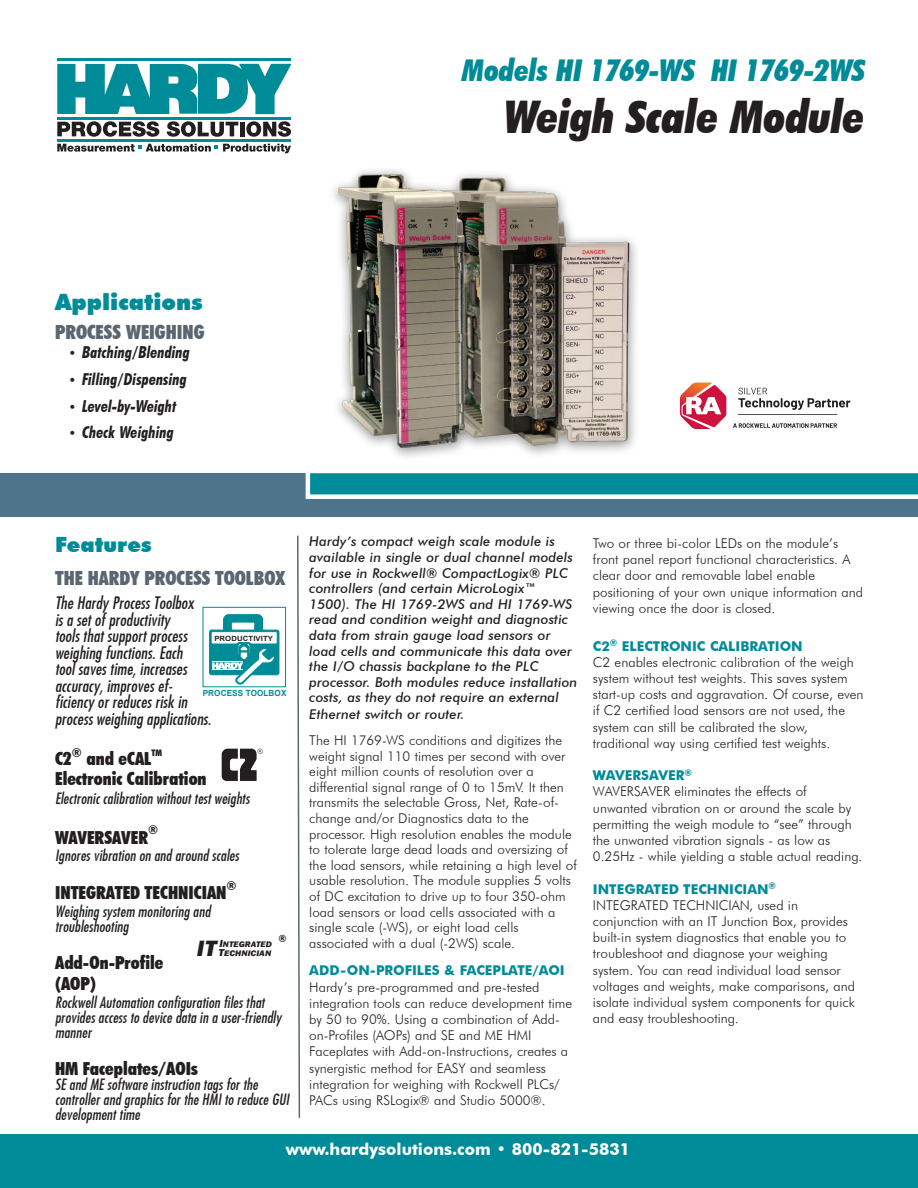
<style>
.page{position:relative;width:918px;height:1188px;background:#fff}
.page>*{position:absolute;margin:0;border:0;box-sizing:border-box;transform-origin:0 0}
.t1{font:italic 900 condensed 45px "Futura BT";color:#231f20}
.t2{font:italic 900 condensed 30px "Futura BT";color:#008b98}
.t3{font:900 22.5px "Futura BT";color:#008b99}
.t4{font:900 21px "Futura BT";color:#008b98}
.t5{font:900 condensed 19.5px "Futura BT";color:#5a6671}
.t6{font:900 condensed 18px/21.6px "Futura BT";color:#231f20}
.t7{font:16.5px/16.5px "Futura Md Cn BT Italic";letter-spacing:.01em;color:#231f20}
.t8{font:italic 700 condensed 16.5px "Futura BT";color:#231f20}
.t9{font:700 16.5px "Futura BT";color:#fff}
.t10{font:15px/15px "Futura Md Cn BT Italic";letter-spacing:.01em;color:#231f20}
.t11{font:300 13.5px/16.2px "Futura BT";color:#231f20}
.t12{font:italic 500 13.5px/15.6px "Futura BT";letter-spacing:.01em;color:#231f20}
.t13{font:700 13.5px "Futura BT";color:#008b99}
.t14{font:900 condensed 12px "Futura BT";color:#231f20}
.t15{font:900 condensed 9.75px "Futura BT";color:#231f20}
.t16{font:900 condensed 9px "Futura BT";color:#231f20}
.t17{font:700 8.4px "Arial";letter-spacing:.015em;color:#008b98}
.t18{font:italic 800 8.25px/8.2px "Franklin Gothic";letter-spacing:.01em;color:#231f20;text-align:right;scale:1.07 1}
.t19{font:700 7.2px "Arial";letter-spacing:.015em;color:#231f20;scale:1.08 1}
.s1{font-weight:300;font-style:normal;font-size:13.5px}
.s2{font-size:22.8px}
.s3{font-size:10.35px}
</style>
<div class="page">
<img style="left:221px;top:748px;width:42px;height:33px">
<div style="left:0;top:1134px;width:918px;height:54px;background:#008b98"></div>
<div style="left:0;top:473px;width:918px;height:43px;background:#4e748b"></div>
<svg style="left:306px;top:473px;width:612px;height:26px;background:#30a0ab"></svg>
<svg style="left:297px;top:535px;width:4px;height:583px"></svg>
<div style="left:203px;top:607px;width:83px;height:80px;border:1px solid #008b98"></div>
<svg style="left:209px;top:614px;width:70px;height:71px"></svg>
<hr style="left:57px;top:58px;width:234px;height:2px;background:#008b98">
<hr style="left:57px;top:139px;width:234px;height:2px;background:#008b98">
<hr style="left:57px;top:117px;width:234px;height:3px;background:#008b98">
<svg style="left:57px;top:121px;width:102px;height:16px"></svg>
<svg style="left:167px;top:121px;width:71px;height:16px"></svg>
<hr style="left:240px;top:122px;width:4px;height:14px;background:#231f20">
<svg style="left:246px;top:121px;width:45px;height:16px"></svg>
<svg style="left:57px;top:144px;width:234px;height:9px"></svg>
<svg style="left:57px;top:64px;width:235px;height:50px"></svg>
<svg style="left:680px;top:383px;width:46px;height:46px"></svg>
<hr style="left:738px;top:414px;width:99px;height:1px;background:#231f20">
<svg style="left:733px;top:423px;width:104px;height:5px"></svg>
<svg style="left:738px;top:388px;width:112px;height:22px"></svg>
<img style="left:333px;top:170px;width:304px;height:287px">
<p class="t2" style="left:462px;top:52px;width:404px">Models HI 1769-WS HI 1769-2WS</p>
<p class="t3" style="left:55px;top:289px;width:149px">Applications</p>
<p class="t5" style="left:55px;top:320px;width:151px">PROCESS WEIGHING</p>
<p class="t8" style="left:69px;top:343px;width:123px"><span class="s1">•</span> Batching/Blending</p>
<p class="t8" style="left:69px;top:369px;width:120px"><span class="s1">•</span> Filling/Dispensing</p>
<p class="t8" style="left:69px;top:396px;width:109px"><span class="s1">•</span> Level-by-Weight</p>
<p class="t8" style="left:69px;top:422px;width:107px"><span class="s1">•</span> Check Weighing</p>
<p class="t1" style="left:504px;top:90px;width:362px">Weigh Scale Module</p>
<p class="t12" style="left:309px;top:534px;width:270px">Hardy’s compact weigh scale module is available in single or dual channel models for use in Rockwell® CompactLogix® PLC controllers (and certain MicroLogix™ 1500). The HI 1769-2WS and HI 1769-WS read and condition weight and diagnostic data from strain gauge load sensors or load cells and communicate this data over the I/O chassis backplane to the PLC processor. Both modules reduce installation costs, as they do not require an external Ethernet switch or router.</p>
<p class="t11" style="left:309px;top:732px;width:269px;line-height:15.6px">The HI 1769-WS conditions and digitizes the weight signal 110 times per second with over eight million counts of resolution over a differential signal range of 0 to 15mV. It then transmits the selectable Gross, Net, Rate-of&shy;change and/or Diagnostics data to the processor. High resolution enables the module to tolerate large dead loads and oversizing of the load sensors, while retaining a high level of usable resolution. The module supplies 5 volts of DC excitation to drive up to four 350-ohm load sensors or load cells associated with a single scale (-WS), or eight load cells associated with a dual (-2WS) scale.</p>
<p class="t13" style="left:309px;top:962px;width:257px">ADD-ON-PROFILES &amp; FACEPLATE/AOI</p>
<p class="t11" style="left:309px;top:979px;width:264px">Hardy’s pre-programmed and pre-tested integration tools can reduce development time by 50 to 90%. Using a combination of Add&shy;on-Profiles (AOPs) and SE and ME HMI Faceplates with Add-on-Instructions, creates a synergistic method for EASY and seamless integration for weighing with Rockwell PLCs/ PACs using RSLogix® and Studio 5000®.</p>
<h3 class="t4" style="left:55px;top:532px;width:98px">Features</h3>
<h3 class="t5" style="left:55px;top:566px;width:232px">THE HARDY PROCESS TOOLBOX</h3>
<p class="t7" style="left:55px;top:594px;width:158px">The Hardy Process Toolbox<br>is a set of productivity<br>tools that support process weighing functions. Each<br>tool saves time, increases accuracy, improves ef&shy;ficiency or reduces risk in process weighing applications.</p>
<h3 class="t6" style="left:55px;top:748px;width:18px">C2</h3>
<p class="t14" style="left:72px;top:745px;width:11px">®</p>
<h3 class="t6" style="left:87px;top:748px;width:66px">and eCAL</h3>
<p class="t16" style="left:152px;top:747px;width:12px">TM</p>
<h3 class="t6" style="left:55px;top:767px;width:153px">Electronic Calibration</h3>
<p class="t10" style="left:55px;top:791px;width:196px">Electronic calibration without test weights</p>
<h3 class="t6" style="left:55px;top:827px;width:95px">WAVERSAVER</h3>
<p class="t11" style="left:593px;top:535px;width:272px">Two or three bi-color LEDs on the module’s front panel report functional characteristics. A clear door and removable label enable positioning of your own unique information and viewing once the door is closed.</p>
<p class="t13" style="left:593px;top:638px;width:211px">C2<sup>®</sup> ELECTRONIC CALIBRATION</p>
<p class="t11" style="left:593px;top:654px;width:272px">C2 enables electronic calibration of the weigh system without test weights. This saves system start-up costs and aggravation. Of course, even if C2 certified load sensors are not used, the system can still be calibrated the slow, traditional way using certified test weights.</p>
<p class="t13" style="left:593px;top:767px;width:101px">WAVERSAVER<sup>®</sup></p>
<p class="t11" style="left:593px;top:783px;width:271px">WAVERSAVER eliminates the effects of unwanted vibration on or around the scale by permitting the weigh module to “see” through the unwanted vibration signals - as low as 0.25Hz - while yielding a stable actual reading.</p>
<p class="t13" style="left:593px;top:881px;width:185px">INTEGRATED TECHNICIAN<sup>®</sup></p>
<p class="t11" style="left:593px;top:897px;width:264px">INTEGRATED TECHNICIAN, used in conjunction with an IT Junction Box, provides built-in system diagnostics that enable you to troubleshoot and diagnose your weighing system. You can read individual load sensor voltages and weights, make comparisons, and isolate individual system components for quick and easy troubleshooting.</p>
<p class="t19" style="left:214px;top:634px;width:56px">PRODUCTIVITY</p>
<p class="t17" style="left:203px;top:687px;width:85px">PROCESS TOOLBOX</p>
<p class="t14" style="left:148px;top:823px;width:11px">®</p>
<p class="t10" style="left:55px;top:847px;width:185px">Ignores vibration on and around scales</p>
<h3 class="t6" style="left:55px;top:882px;width:173px">INTEGRATED TECHNICIAN</h3>
<p class="t14" style="left:227px;top:879px;width:11px">®</p>
<p class="t10" style="left:55px;top:904px;width:157px">Weighing system monitoring and troubleshooting</p>
<h3 class="t6" style="left:55px;top:951px;width:110px">Add-On-Profile (AOP)</h3>
<p class="t10" style="left:55px;top:995px;width:228px">Rockwell Automation configuration files that provides access to device data in a user-friendly manner</p>
<h3 class="t6" style="left:55px;top:1057px;width:145px">HM Faceplates/AOIs</h3>
<p class="t10" style="left:55px;top:1076px;width:236px">SE and ME software instruction tags for the controller and graphics for the HMI to reduce GUI development time</p>
<p class="t9" style="left:286px;top:1139px;width:346px">www.hardysolutions.com • 800-821-5831</p>
<p class="t15" style="left:279px;top:932px;width:10px">®</p>
<p class="t18" style="left:197px;top:941px;width:72px"><span class="s2">IT</span> <span class="s3">I</span>NTEGRATED<br><span class="s3">T</span>ECHNICIAN</p>
</div>
